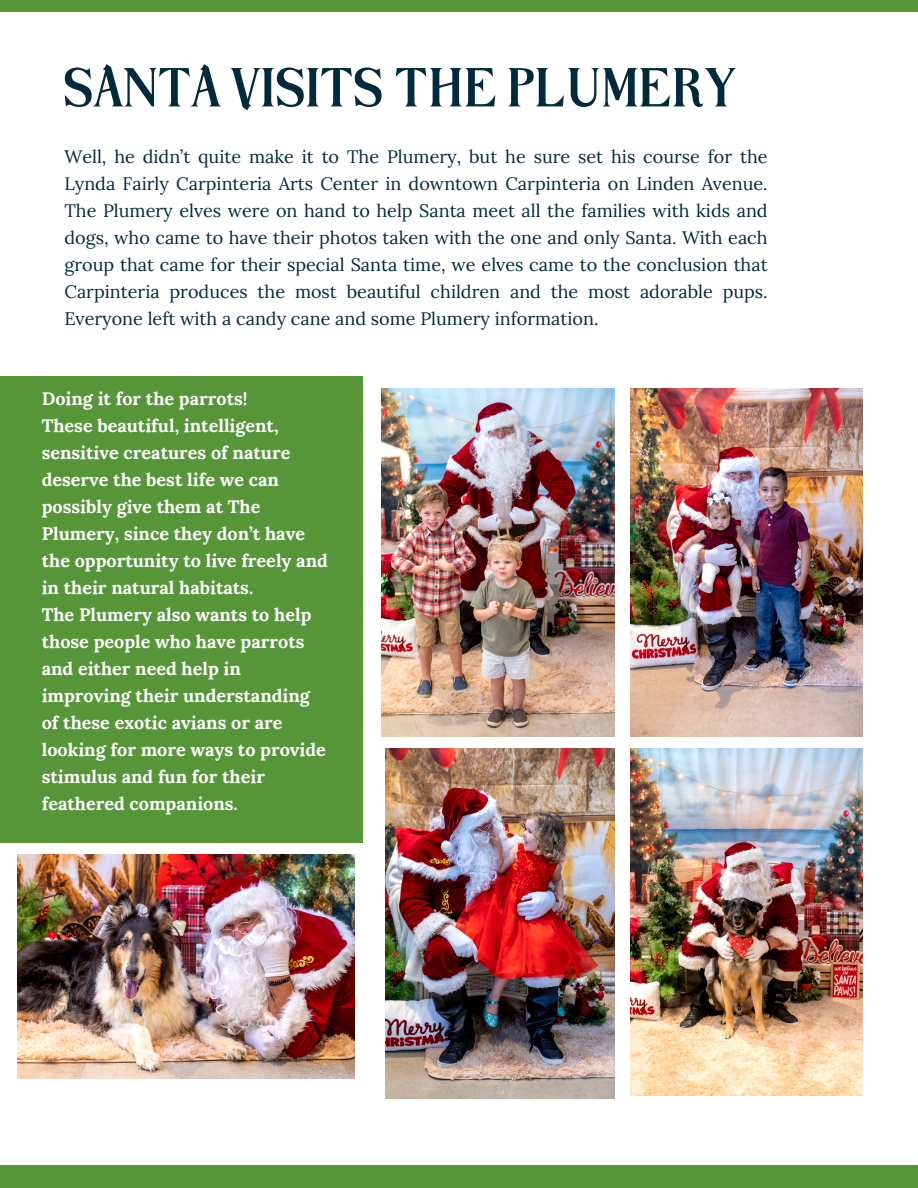
<style>
.page{position:relative;width:918px;height:1188px;background:#fff}
.page>*{position:absolute;margin:0;border:0;box-sizing:border-box;transform-origin:0 0}
.t1{font:700 56.4px "Tropikal";color:#022a3d}
.t2{font:18px/27px "Lora";color:#022a3d;text-align:justify}
.t3{font:700 18px/27px "Lora";color:#fff}
</style>
<div class="page">
<div style="left:0;top:377px;width:363px;height:466px;background:#569639"></div>
<div style="left:0;top:0;width:918px;height:12px;background:#569639"></div>
<div style="left:0;top:1166px;width:918px;height:22px;background:#569639"></div>
<img style="left:631px;top:389px;width:231px;height:347px">
<img style="left:382px;top:388px;width:233px;height:349px">
<img style="left:18px;top:854px;width:336px;height:224px">
<img style="left:386px;top:748px;width:228px;height:350px">
<img style="left:631px;top:748px;width:231px;height:348px">
<p class="t1" style="left:63px;top:64px;width:673px">SANTA VISITS THE PLUMERY</p>
<p class="t2" style="left:64px;top:142px;width:705px">Well, he didn’t quite make it to The Plumery, but he sure set his course for the Lynda Fairly Carpinteria Arts Center in downtown Carpinteria on Linden Avenue.<br>The Plumery elves were on hand to help Santa meet all the families with kids and dogs, who came to have their photos taken with the one and only Santa. With each group that came for their special Santa time, we elves came to the conclusion that Carpinteria produces the most beautiful children and the most adorable pups.<br>Everyone left with a candy cane and some Plumery information.</p>
<p class="t3" style="left:42px;top:385px;width:207px">Doing it for the parrots!</p>
<p class="t3" style="left:42px;top:412px;width:288px">These beautiful, intelligent, sensitive creatures of nature deserve the best life we can possibly give them at The<br>Plumery, since they don’t have the opportunity to live freely and in their natural habitats.</p>
<p class="t3" style="left:42px;top:601px;width:286px">The Plumery also wants to help those people who have parrots and either need help in improving their understanding of these exotic avians or are looking for more ways to provide stimulus and fun for their feathered companions.</p>
</div>
